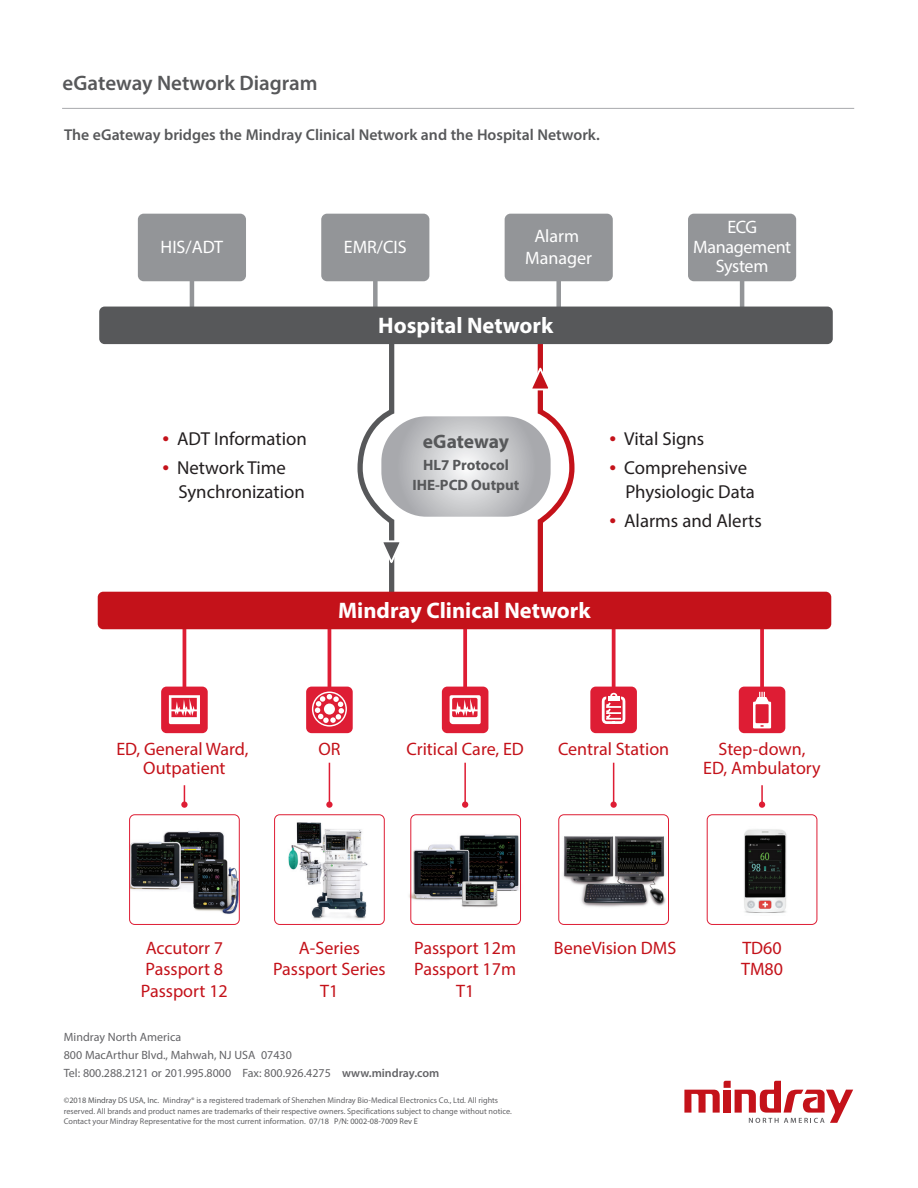
<style>
.page{position:relative;width:918px;height:1188px;background:#fff}
.page>*{position:absolute;margin:0;border:0;box-sizing:border-box;transform-origin:0 0}
.t1{font:700 22.5px "Myriad Pro";color:#fff}
.t2{font:600 21px "Myriad Pro";color:#57585a}
.t3{font:700 19.5px "Myriad Pro";letter-spacing:-.005em;color:#57585a}
.t4{font:18.75px/24px "Myriad Pro";color:#231f20}
.t5{font:18px/21.6px "Myriad Pro";color:#c4121a;text-align:center}
.t6{font:18px/19.5px "Myriad Pro";letter-spacing:-.005em;color:#fff;text-align:center}
.t7{font:600 15.75px "Myriad Pro";color:#57585a}
.t8{font:700 15px/19.5px "Myriad Pro";color:#57585a;text-align:center}
.t9{font:12px "Myriad Pro";color:#636366}
.t10{font:8.25px/10.5px "Myriad Pro";color:#636366}
.s1{font-size:24px;color:#c4121a}
.s2{font-weight:600}
.s3{color:#57585a}
</style>
<div class="page">
<img style="left:131px;top:831px;width:93px;height:59px">
<div style="left:739px;top:687px;width:46px;height:46px;background:#de1d34;border-radius:5px"></div>
<svg style="left:760px;top:629px;width:4px;height:63px"></svg>
<svg style="left:753px;top:692px;width:18px;height:36px"></svg>
<hr style="left:761px;top:785px;width:2px;height:20px;background:#de1d34">
<svg style="left:759px;top:802px;width:6px;height:6px"></svg>
<div style="left:707px;top:814px;width:110px;height:111px;border:1px solid #de1d34;border-radius:5px"></div>
<hr style="left:613px;top:763px;width:1px;height:42px;background:#de1d34">
<svg style="left:611px;top:802px;width:6px;height:6px"></svg>
<div style="left:590px;top:687px;width:47px;height:46px;background:#de1d34;border-radius:5px"></div>
<svg style="left:612px;top:629px;width:4px;height:64px"></svg>
<svg style="left:601px;top:693px;width:25px;height:31px"></svg>
<img style="left:563px;top:836px;width:103px;height:71px">
<div style="left:558px;top:814px;width:111px;height:111px;border:1px solid #de1d34;border-radius:5px"></div>
<svg style="left:463px;top:629px;width:4px;height:58px"></svg>
<div style="left:442px;top:687px;width:46px;height:46px;background:#de1d34;border-radius:5px"></div>
<svg style="left:450px;top:695px;width:31px;height:29px"></svg>
<hr style="left:464px;top:763px;width:2px;height:42px;background:#de1d34">
<svg style="left:462px;top:802px;width:6px;height:6px"></svg>
<img style="left:409px;top:834px;width:110px;height:73px">
<div style="left:410px;top:814px;width:111px;height:111px;border:1px solid #de1d34;border-radius:5px"></div>
<div style="left:306px;top:687px;width:47px;height:46px;background:#de1d34;border-radius:5px"></div>
<hr style="left:328px;top:628px;width:3px;height:66px;background:#de1d34">
<div style="left:312px;top:692px;width:35px;height:35px;border:1px solid #fff;border-radius:50%"></div>
<svg style="left:315px;top:694px;width:29px;height:29px"></svg>
<hr style="left:329px;top:763px;width:1px;height:42px;background:#de1d34">
<div style="left:326px;top:802px;width:7px;height:6px;background:#de1d34;border-radius:50%"></div>
<img style="left:288px;top:822px;width:80px;height:97px">
<div style="left:274px;top:814px;width:111px;height:111px;border:1px solid #de1d34;border-radius:5px"></div>
<hr style="left:183px;top:628px;width:3px;height:66px;background:#de1d34">
<div style="left:161px;top:687px;width:47px;height:46px;background:#de1d34;border-radius:5px"></div>
<svg style="left:169px;top:695px;width:31px;height:29px"></svg>
<svg style="left:184px;top:785px;width:1px;height:17px"></svg>
<div style="left:181px;top:802px;width:7px;height:6px;background:#de1d34;border-radius:50%"></div>
<img style="left:174px;top:844px;width:65px;height:80px">
<div style="left:129px;top:814px;width:111px;height:111px;border:1px solid #de1d34;border-radius:5px"></div>
<svg style="left:355px;top:344px;width:222px;height:248px"></svg>
<div style="left:138px;top:214px;width:108px;height:67px;background:#939598;border-radius:6px"></div>
<hr style="left:190px;top:270px;width:4px;height:46px;background:#939598">
<div style="left:321px;top:214px;width:108px;height:67px;background:#939598;border-radius:6px"></div>
<div style="left:373px;top:270px;width:5px;height:46px;background:#939598"></div>
<div style="left:505px;top:214px;width:108px;height:67px;background:#939598;border-radius:6px"></div>
<div style="left:556px;top:270px;width:5px;height:46px;background:#939598"></div>
<div style="left:688px;top:214px;width:108px;height:67px;background:#939598;border-radius:6px"></div>
<hr style="left:740px;top:270px;width:4px;height:46px;background:#939598">
<div style="left:99px;top:307px;width:734px;height:37px;background:#57585a;border-radius:5px"></div>
<div style="left:98px;top:592px;width:733px;height:37px;background:#c4121a;border-radius:5px"></div>
<img style="left:744px;top:829px;width:43px;height:84px">
<svg style="left:684px;top:1081px;width:169px;height:42px"></svg>
<hr style="left:62px;top:108px;width:792px;height:1px;background:#a8a9ad">
<p class="t2" style="left:63px;top:70px;width:256px">eGateway Network Diagram</p>
<p class="t7" style="left:64px;top:125px;width:537px">The eGateway bridges the Mindray Clinical Network and the Hospital Network.</p>
<p class="t6" style="left:161px;top:237px;width:64px">HIS/ADT</p>
<p class="t6" style="left:344px;top:237px;width:64px">EMR/CIS</p>
<p class="t6" style="left:525px;top:225px;width:68px;line-height:21.6px">Alarm<br>Manager</p>
<p class="t6" style="left:693px;top:217px;width:100px">ECG<br>Management<br>System</p>
<p class="t1" style="left:378px;top:310px;width:177px">Hospital Network</p>
<p class="t4" style="left:162px;top:427px;width:146px"><span class="s1">•</span> ADT Information</p>
<p class="t4" style="left:178px;top:455px;width:128px;text-indent:-16px"><span class="s1">•</span> Network Time<br>Synchronization</p>
<p class="t3" style="left:423px;top:428px;width:88px">eGateway</p>
<p class="t8" style="left:412px;top:455px;width:109px">HL7 Protocol<br>IHE-PCD Output</p>
<p class="t4" style="left:609px;top:427px;width:96px"><span class="s1">•</span> Vital Signs</p>
<p class="t4" style="left:625px;top:455px;width:131px;text-indent:-16px"><span class="s1">•</span> Comprehensive<br>Physiologic Data</p>
<p class="t4" style="left:609px;top:508px;width:154px"><span class="s1">•</span> Alarms and Alerts</p>
<p class="t1" style="left:338px;top:596px;width:254px">Mindray Clinical Network</p>
<p class="t5" style="left:116px;top:739px;width:134px;line-height:19.5px">ED, General Ward,<br>Outpatient</p>
<p class="t5" style="left:318px;top:738px;width:24px">OR</p>
<p class="t5" style="left:406px;top:738px;width:119px">Critical Care, ED</p>
<p class="t5" style="left:558px;top:738px;width:113px">Central Station</p>
<p class="t5" style="left:703px;top:739px;width:119px;line-height:19.5px">Step-down,<br>ED, Ambulatory</p>
<p class="t5" style="left:141px;top:937px;width:88px;text-align:left">Accutorr 7<br>Passport 8<br>Passport 12</p>
<p class="t5" style="left:273px;top:937px;width:114px">A-Series<br>Passport Series<br>T1</p>
<p class="t5" style="left:414px;top:937px;width:103px">Passport 12m<br>Passport 17m<br>T1</p>
<p class="t9" style="left:64px;top:1029px;width:119px">Mindray North America</p>
<p class="t9" style="left:64px;top:1047px;width:230px">800 MacArthur Blvd., Mahwah, NJ USA 07430</p>
<p class="t9" style="left:64px;top:1065px;width:377px">Tel: 800.288.2121 or 201.995.8000 Fax: 800.926.4275 <span class="s2">www.mindray.com</span></p>
<p class="t10" style="left:64px;top:1095px;width:449px"><span class="s3">©2018 Mindray DS USA, Inc.</span> Mindray® is a registered trademark of Shenzhen Mindray Bio-Medical Electronics Co., Ltd. All rights reserved. All brands and product names are trademarks of their respective owners. Specifications subject to change without notice.<br>Contact your Mindray Representative for the most current information. <span class="s3">07/18 P/N: 0002-08-7009 Rev E</span></p>
<p class="t5" style="left:554px;top:937px;width:124px">BeneVision DMS</p>
<p class="t5" style="left:741px;top:937px;width:43px;text-align:left">TD60<br>TM80</p>
</div>
